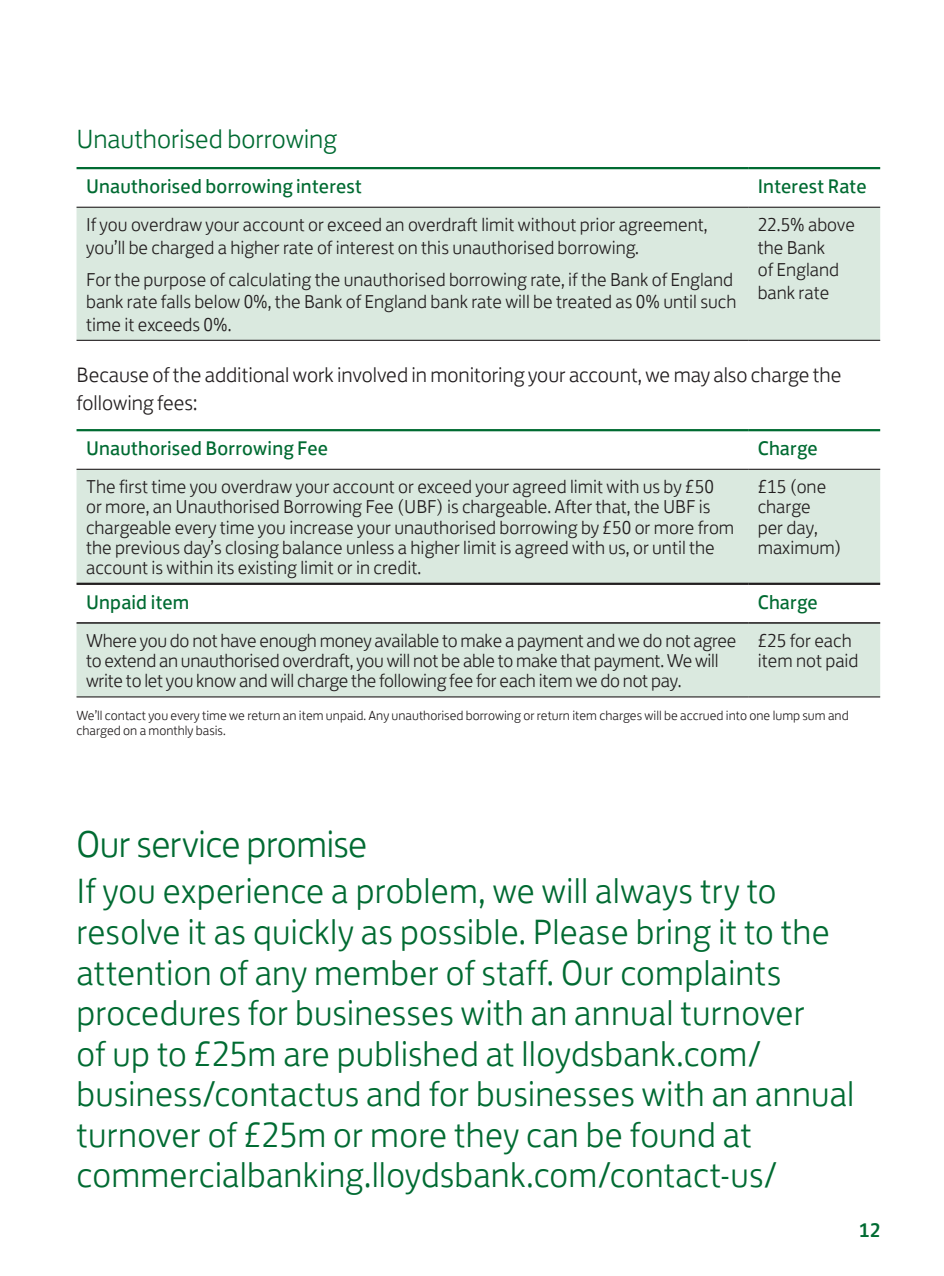
<style>
.page{position:relative;width:944px;height:1276px;background:#fff}
.page>*{position:absolute;margin:0;border:0;box-sizing:border-box;transform-origin:0 0}
.Footnote__Single_Col{font:300 38.25px "Lloyds Bank Jack";letter-spacing:-.015em;color:#006b32}
.Footnote__Single_Col-2{font:300 36px/40.5px "Lloyds Bank Jack";letter-spacing:.005em;color:#006b32}
.X_Heading__Single_Co{font:300 27px "Lloyds Bank Jack";color:#006b32}
.Body_Copy__Single_Co{font:300 21.38px/28.1px "Lloyds Bank Jack";letter-spacing:-.005em;color:#231f20}
.Table_Headline{font:20.25px "Lloyds Bank Jack";letter-spacing:.01em;color:#006b32}
.t1{font:500 20.25px "Lloyds Bank Jack";color:#006b32}
.Table_Light_Content{font:300 19.12px/20.2px "Lloyds Bank Jack";color:#231f20}
.Footnote__Single_Col-3{font:300 13.5px/15.8px "Lloyds Bank Jack";color:#231f20}
</style>
<div class="page">
<svg style="left:77px;top:169px;width:803px;height:38px"></svg>
<div style="left:77px;top:208px;width:803px;height:132px;background:#dae9df"></div>
<hr style="left:77px;top:340px;width:671px;height:1px;background:#231f20">
<hr style="left:748px;top:340px;width:132px;height:1px;background:#231f20">
<hr style="left:77px;top:167px;width:671px;height:2px;background:#006b32">
<hr style="left:748px;top:167px;width:132px;height:2px;background:#006b32">
<hr style="left:77px;top:207px;width:671px;height:1px;background:#231f20">
<hr style="left:748px;top:207px;width:132px;height:1px;background:#231f20">
<svg style="left:77px;top:431px;width:803px;height:38px"></svg>
<svg style="left:77px;top:470px;width:803px;height:226px;fill:#dae9df"></svg>
<hr style="left:77px;top:622px;width:671px;height:2px;background:#231f20">
<hr style="left:748px;top:622px;width:132px;height:2px;background:#231f20">
<hr style="left:77px;top:696px;width:671px;height:1px;background:#231f20">
<hr style="left:748px;top:696px;width:132px;height:1px;background:#231f20">
<hr style="left:77px;top:429px;width:671px;height:2px;background:#006b32">
<hr style="left:748px;top:429px;width:132px;height:2px;background:#006b32">
<hr style="left:77px;top:469px;width:671px;height:1px;background:#231f20">
<hr style="left:748px;top:469px;width:132px;height:1px;background:#231f20">
<hr style="left:77px;top:583px;width:671px;height:2px;background:#231f20">
<hr style="left:748px;top:583px;width:132px;height:2px;background:#231f20">
<p class="X_Heading__Single_Co" style="left:77px;top:117px;width:262px">Unauthorised borrowing</p>
<p class="Table_Headline" style="left:86px;top:170px;width:277px">Unauthorised borrowing interest</p>
<p class="Table_Headline" style="left:758px;top:170px;width:110px">Interest Rate</p>
<p class="Table_Light_Content" style="left:86px;top:211px;width:623px;line-height:22.5px">If you overdraw your account or exceed an overdraft limit without prior agreement, you’ll be charged a higher rate of interest on this unauthorised borrowing.</p>
<p class="Table_Light_Content" style="left:86px;top:266px;width:652px;line-height:22.5px">For the purpose of calculating the unauthorised borrowing rate, if the Bank of England bank rate falls below 0%, the Bank of England bank rate will be treated as 0% until such time it exceeds 0%.</p>
<p class="Table_Light_Content" style="left:758px;top:211px;width:99px;line-height:22.5px">22.5% above the Bank<br>of England bank rate</p>
<p class="Body_Copy__Single_Co" style="left:77px;top:358px;width:766px">Because of the additional work involved in monitoring your account, we may also charge the following fees:</p>
<p class="Table_Headline" style="left:86px;top:432px;width:244px">Unauthorised Borrowing Fee</p>
<p class="Table_Headline" style="left:758px;top:432px;width:61px">Charge</p>
<p class="Table_Light_Content" style="left:86px;top:475px;width:650px">The first time you overdraw your account or exceed your agreed limit with us by £50 or more, an Unauthorised Borrowing Fee (UBF) is chargeable. After that, the UBF is chargeable every time you increase your unauthorised borrowing by £50 or more from the previous day’s closing balance unless a higher limit is agreed with us, or until the account is within its existing limit or in credit.</p>
<p class="Table_Light_Content" style="left:758px;top:475px;width:85px">£15 (one charge<br>per day, maximum)</p>
<p class="Table_Headline" style="left:86px;top:585px;width:105px">Unpaid item</p>
<p class="Table_Headline" style="left:758px;top:585px;width:61px">Charge</p>
<p class="Table_Light_Content" style="left:86px;top:628px;width:652px">Where you do not have enough money available to make a payment and we do not agree to extend an unauthorised overdraft, you will not be able to make that payment. We will write to let you know and will charge the following fee for each item we do not pay.</p>
<p class="Table_Light_Content" style="left:758px;top:628px;width:102px">£25 for each item not paid</p>
<p class="Footnote__Single_Col-3" style="left:77px;top:706px;width:774px">We’ll contact you every time we return an item unpaid. Any unauthorised borrowing or return item charges will be accrued into one lump sum and charged on a monthly basis.</p>
<p class="Footnote__Single_Col" style="left:77px;top:813px;width:292px">Our service promise</p>
<p class="Footnote__Single_Col-2" style="left:77px;top:867px;width:779px">If you experience a problem, we will always try to resolve it as quickly as possible. Please bring it to the attention of any member of staff. Our complaints procedures for businesses with an annual turnover<br>of up to £25m are published at lloydsbank.com/ business/contactus and for businesses with an annual turnover of £25m or more they can be found at commercialbanking.lloydsbank.com/contact-us/</p>
<p class="t1" style="left:860px;top:1213px;width:22px">12</p>
</div>
